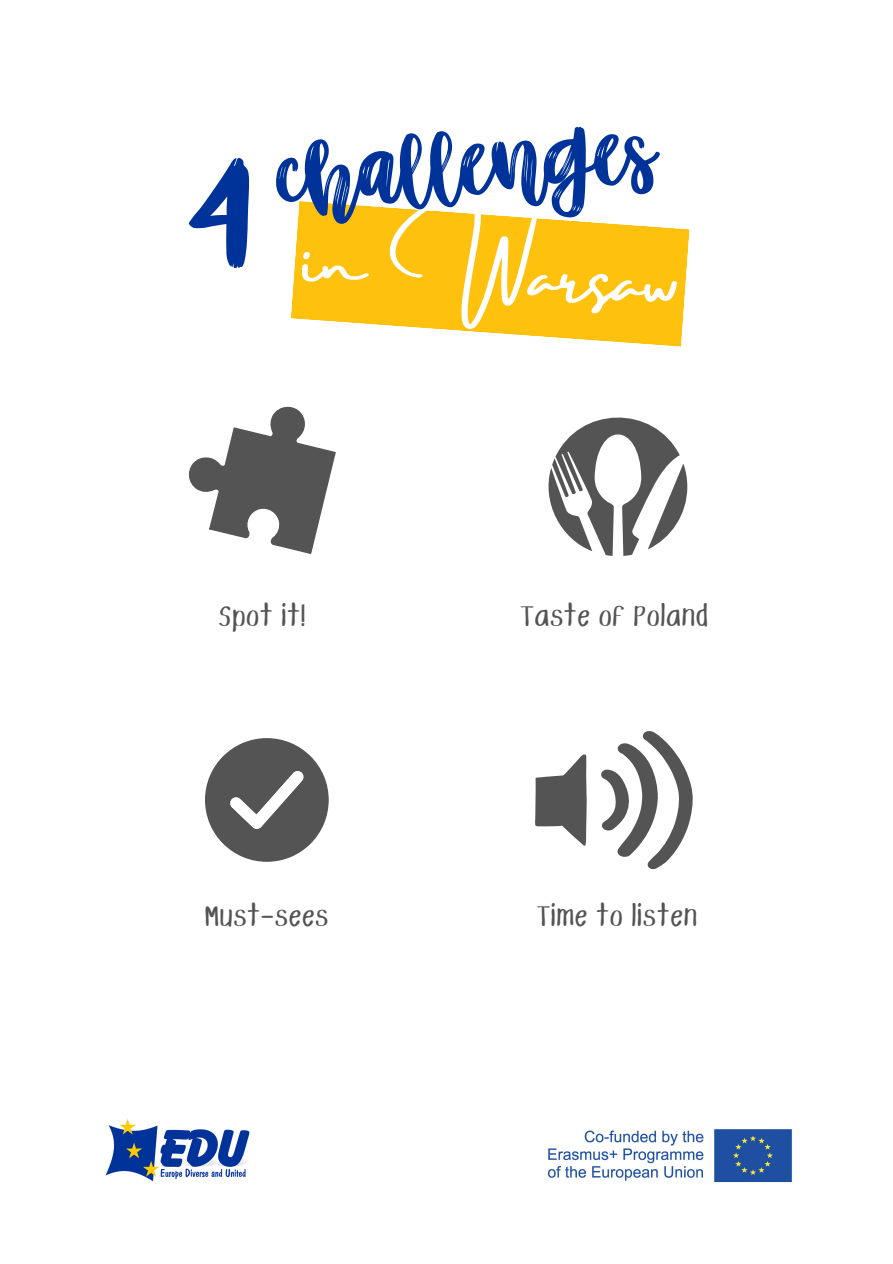
<style>
.page{position:relative;width:893px;height:1264px;background:#fff}
.page>*{position:absolute;margin:0;border:0;box-sizing:border-box;transform-origin:0 0}
.t1{font:202.8px "Better Together Script";color:#039}
.t2{font:108.3px "Better Together Script";color:#039}
.t3{font:69.3px "Amsterdam Three";color:#fff}
.t4{font:30.75px "Story";color:#545454}
</style>
<div class="page">
<img style="left:105px;top:1119px;width:145px;height:63px">
<img style="left:547px;top:1129px;width:245px;height:54px">
<svg style="left:291px;top:201px;width:398px;height:145px;fill:#fec20e"></svg>
<svg style="left:188px;top:406px;width:148px;height:148px"></svg>
<svg style="left:205px;top:738px;width:124px;height:123px"></svg>
<svg style="left:548px;top:417px;width:139px;height:139px"></svg>
<svg style="left:601px;top:731px;width:92px;height:138px"></svg>
<svg style="left:535px;top:754px;width:51px;height:92px"></svg>
<p class="t1" style="left:188px;top:122px;width:66px">4</p>
<p class="t2" style="left:273px;top:130px;width:381px;rotate:-4deg">challenges</p>
<p class="t3" style="left:306px;top:219px;width:377px;rotate:4deg">in Warsaw</p>
<p class="t4" style="left:218px;top:595px;width:89px">Spot it!</p>
<p class="t4" style="left:520px;top:595px;width:189px">Taste of Poland</p>
<p class="t4" style="left:204px;top:894px;width:126px">Must-sees</p>
<p class="t4" style="left:536px;top:894px;width:162px">Time to listen</p>
</div>
